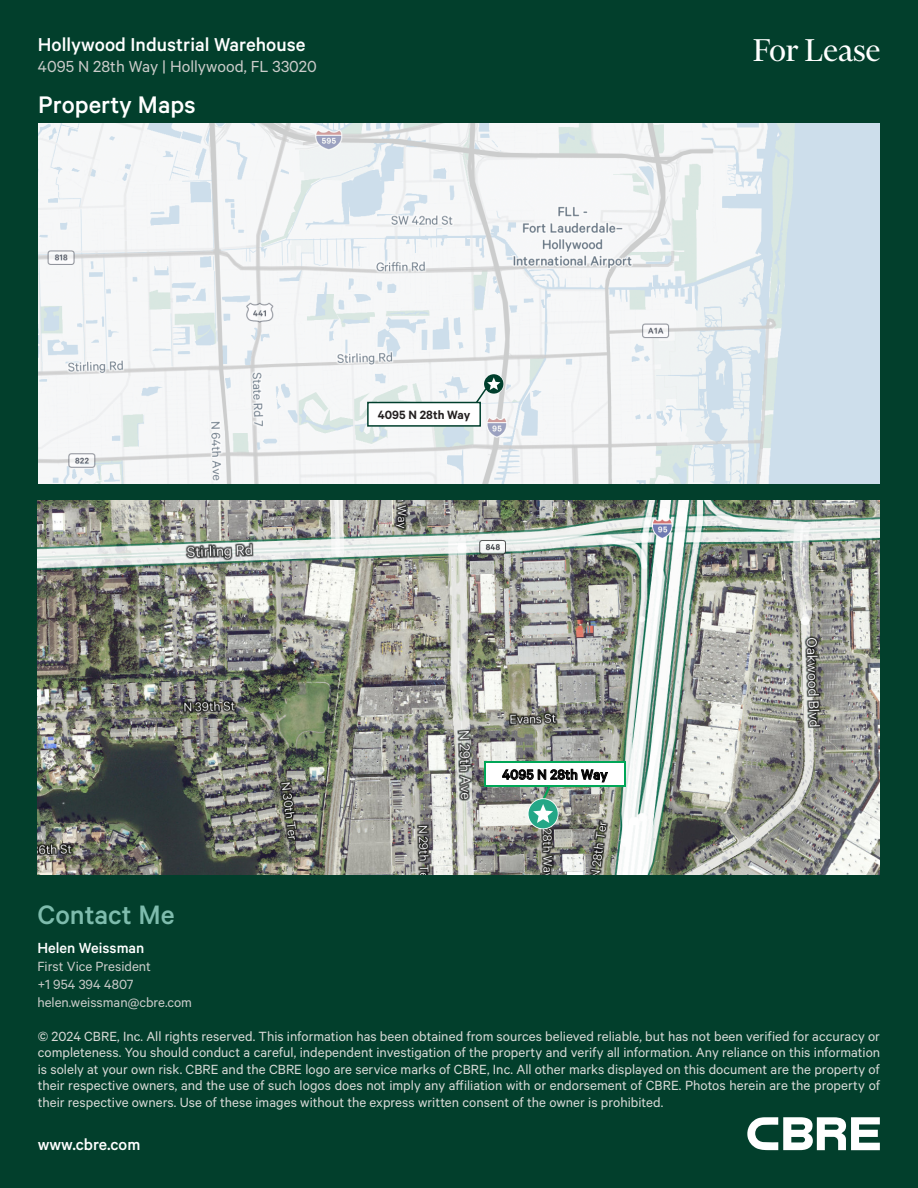
<style>
.page{position:relative;width:918px;height:1188px;background:#023f2c}
.page>*{position:absolute;margin:0;border:0;box-sizing:border-box;transform-origin:0 0}
.t1{font:36px "Financier Display";color:#fff}
.Contact_Us{font:500 30px "Calibre";color:#7ebcad}
.Subheading_Small{font:500 27px "Calibre";color:#fff}
.t2{font:500 21px "Calibre";color:#fff}
.t3{font:18px "Calibre";color:#cbccca}
.t4{font:500 18px "Calibre";color:#fff}
.Broker_Name{font:500 16.5px "Calibre";color:#fff}
.t5{font:500 15.45px "Calibre";color:#000}
.t6{font:15px/16.5px "Calibre";color:#d9dad7;text-align:justify}
.Contact_Info{font:15px "Calibre";color:#cbccca}
.t7{font:600 13.5px "Calibre";color:#231f20}
.t8{font:300 9.3px "Calibre";color:#d8d8d8}
</style>
<div class="page">
<svg style="left:747px;top:1117px;width:133px;height:33px"></svg>
<img style="left:38px;top:124px;width:842px;height:360px">
<div style="left:483px;top:374px;width:21px;height:20px;background:#38695b;border:1px solid #fff;border-radius:50%"></div>
<svg style="left:484px;top:374px;width:19px;height:20px"></svg>
<img style="left:38px;top:501px;width:841px;height:374px">
<div style="left:484px;top:761px;width:142px;height:26px;background:#00a657"></div>
<div style="left:486px;top:763px;width:138px;height:22px;background:#fff"></div>
<svg style="left:528px;top:798px;width:31px;height:31px"></svg>
<div style="left:529px;top:799px;width:29px;height:29px;background:#24a787;border-radius:50%"></div>
<svg style="left:533px;top:787px;width:25px;height:36px"></svg>
<svg style="left:471px;top:377px;width:29px;height:33px"></svg>
<div style="left:367px;top:402px;width:114px;height:25px;background:#fff;border:2px solid #003f2d"></div>
<p class="t2" style="left:38px;top:33px;width:269px">Hollywood Industrial Warehouse</p>
<p class="t3" style="left:38px;top:56px;width:280px">4095 N 28th Way | Hollywood, FL 33020</p>
<p class="Subheading_Small" style="left:38px;top:89px;width:159px">Property Maps</p>
<p class="t7" style="left:378px;top:406px;width:94px">4095 N 28th Way</p>
<p class="Contact_Us" style="left:37px;top:897px;width:139px">Contact Me</p>
<p class="Broker_Name" style="left:37px;top:939px;width:109px">Helen Weissman</p>
<p class="Contact_Info" style="left:37px;top:958px;width:115px">First Vice President</p>
<p class="Contact_Info" style="left:37px;top:976px;width:98px">+1 954 394 4807</p>
<p class="Contact_Info" style="left:37px;top:994px;width:156px">helen.weissman@cbre.com</p>
<p class="t5" style="left:502px;top:766px;width:107px">4095 N 28th Way</p>
<p class="t1" style="left:753px;top:32px;width:129px">For Lease</p>
<p class="t6" style="left:38px;top:1028px;width:844px">© 2024 CBRE, Inc. All rights reserved. This information has been obtained from sources believed reliable, but has not been verified for accuracy or</p>
<p class="t8" style="left:675px;top:1033px;width:206px">Powered by Esri, © Mapbox, © OpenStreetMap, © MAXAR</p>
<p class="t6" style="left:38px;top:1044px;width:844px">completeness. You should conduct a careful, independent investigation of the property and verify all information. Any reliance on this information is solely at your own risk. CBRE and the CBRE logo are service marks of CBRE, Inc. All other marks displayed on this document are the property of their respective owners, and the use of such logos does not imply any affiliation with or endorsement of CBRE. Photos herein are the property of their respective owners. Use of these images without the express written consent of the owner is prohibited.</p>
<p class="t4" style="left:38px;top:1134px;width:104px">www.cbre.com</p>
</div>
